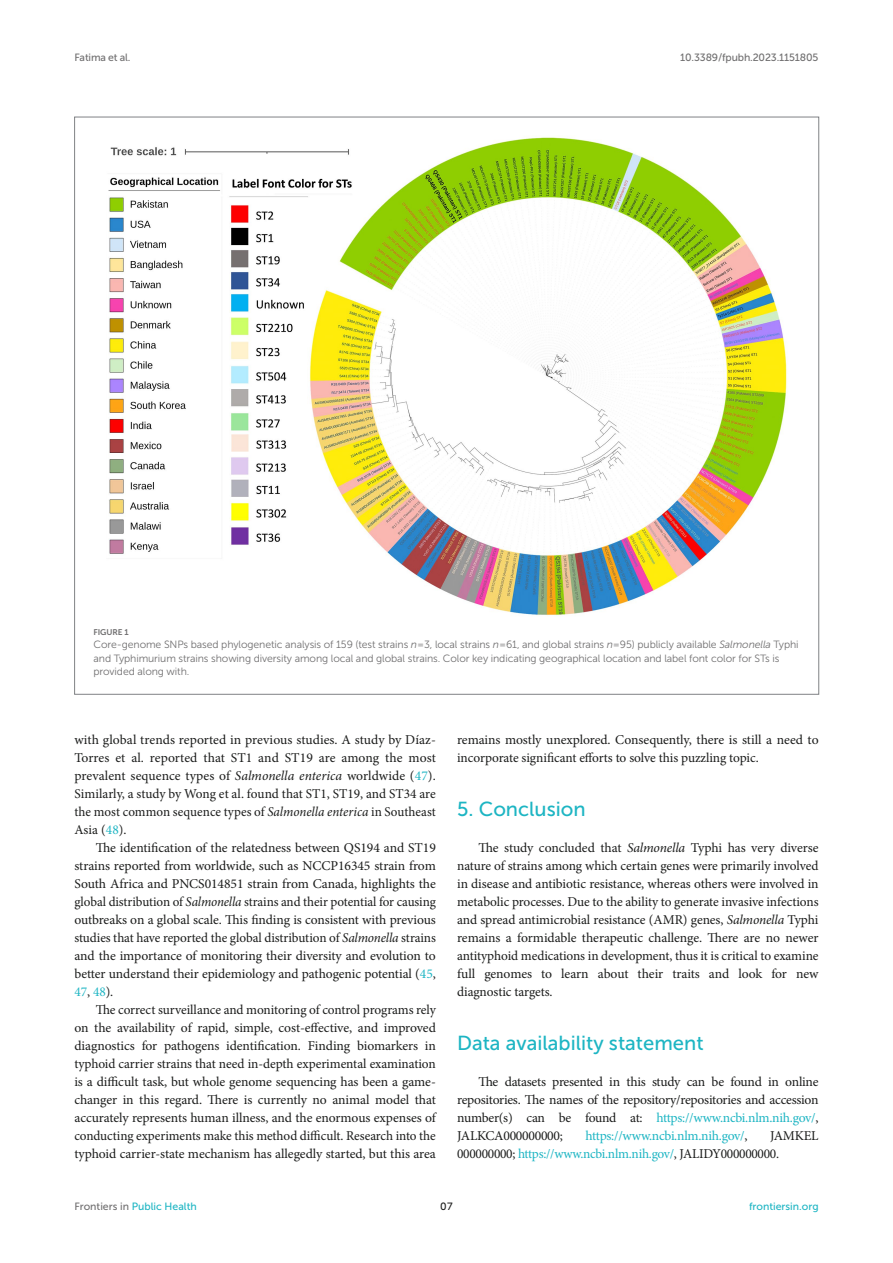
<style>
.page{position:relative;width:893px;height:1263px;background:#fff}
.page>*{position:absolute;margin:0;border:0;box-sizing:border-box;transform-origin:0 0}
.HEAD_1{font:20.25px "Museo Sans 500";color:#1db5c3}
.TEXT{font:13.5px/18px "Minion Pro";letter-spacing:-.005em;color:#1b1c1b;text-align:justify}
.TEXT_FLUSH{font:13.5px/18px "Minion Pro";letter-spacing:-.02em;color:#1b1c1b;text-align:justify}
.TEXT_FLUSH-2{font:13.5px "Minion Pro";letter-spacing:-.025em;color:#1db5c3}
.FIG_LEG{font:10.5px/13.5px "Museo Sans 300";letter-spacing:-.01em;color:#706f70}
.t1{font:10.5px "Museo Sans 500";color:#1db5c3}
.t2{font:10.5px "Museo Sans 500";letter-spacing:-.015em;color:#706f70}
.t3{font:10.5px "Museo Sans 500";color:#1b1c1b}
.FIG_HD{font:8.25px "Museo Sans 700";letter-spacing:-.01em;color:#706f70}
.s1{font-style:italic}
.s2{color:#1db5c3}
.s3{color:#1b1c1b}
.s4{color:#706f70}
</style>
<div class="page">
<img style="left:108px;top:137px;width:679px;height:479px">
<p class="t2" style="left:74px;top:51px;width:58px">Fatima et al.</p>
<p class="t2" style="left:680px;top:51px;width:140px">10.3389/fpubh.2023.1151805</p>
<p class="FIG_HD" style="left:94px;top:627px;width:37px">FIGURE 1</p>
<p class="FIG_LEG" style="left:94px;top:638px;width:707px">Core-genome SNPs based phylogenetic analysis of 159 (test strains <span class="s1">n</span> = 3, local strains <span class="s1">n</span> = 61, and global strains <span class="s1">n</span> = 95) publicly available <span class="s1">Salmonella</span> Typhi and Typhimurium strains showing diversity among local and global strains. Color key indicating geographical location and label font color for STs is provided along with.</p>
<p class="TEXT" style="left:74px;top:731px;width:363px">with global trends reported in previous studies. A study by Díaz-Torres et al. reported that ST1 and ST19 are among the most prevalent sequence types of <span class="s1">Salmonella enterica</span> worldwide (<span class="s2">47</span>).<br>Similarly, a study by Wong et al. found that ST1, ST19, and ST34 are the most common sequence types of <span class="s1">Salmonella enterica</span> in Southeast Asia (<span class="s2">48</span>).</p>
<p class="TEXT" style="left:74px;top:839px;width:363px;text-indent:21px">The identification of the relatedness between QS194 and ST19 strains reported from worldwide, such as NCCP16345 strain from South Africa and PNCS014851 strain from Canada, highlights the global distribution of <span class="s1">Salmonella</span> strains and their potential for causing outbreaks on a global scale. This finding is consistent with previous studies that have reported the global distribution of <span class="s1">Salmonella</span> strains and the importance of monitoring their diversity and evolution to better understand their epidemiology and pathogenic potential (<span class="s2">45</span>, <span class="s2">47</span>, <span class="s2">48</span>).</p>
<p class="TEXT" style="left:74px;top:1001px;width:363px;text-indent:21px">The correct surveillance and monitoring of control programs rely on the availability of rapid, simple, cost-effective, and improved diagnostics for pathogens identification. Finding biomarkers in typhoid carrier strains that need in-depth experimental examination is a difficult task, but whole genome sequencing has been a game&shy;changer in this regard. There is currently no animal model that accurately represents human illness, and the enormous expenses of conducting experiments make this method difficult. Research into the typhoid carrier-state mechanism has allegedly started, but this area</p>
<p class="TEXT" style="left:457px;top:731px;width:363px">remains mostly unexplored. Consequently, there is still a need to incorporate significant efforts to solve this puzzling topic.</p>
<p class="HEAD_1" style="left:457px;top:798px;width:130px">5. Conclusion</p>
<p class="TEXT_FLUSH" style="left:457px;top:839px;width:363px;text-indent:21px">The study concluded that <span class="s1">Salmonella</span> Typhi has very diverse nature of strains among which certain genes were primarily involved in disease and antibiotic resistance, whereas others were involved in metabolic processes. Due to the ability to generate invasive infections and spread antimicrobial resistance (AMR) genes, <span class="s1">Salmonella</span> Typhi remains a formidable therapeutic challenge. There are no newer antityphoid medications in development, thus it is critical to examine full genomes to learn about their traits and look for new diagnostic targets.</p>
<p class="HEAD_1" style="left:457px;top:1032px;width:248px">Data availability statement</p>
<p class="TEXT_FLUSH" style="left:457px;top:1073px;width:363px;text-indent:21px">The datasets presented in this study can be found in online repositories. The names of the repository/repositories and accession number(s) can be found at: <span class="s2">https://www.ncbi.nlm.nih.gov/</span>, JALKCA000000000;</p>
<p class="TEXT_FLUSH-2" style="left:585px;top:1127px;width:164px">https://www.ncbi.nlm.nih.gov/<span class="s3">,</span></p>
<p class="TEXT_FLUSH" style="left:457px;top:1127px;width:363px;text-indent:313px">JAMKEL<br>000000000; <span class="s2">https://www.ncbi.nlm.nih.gov/</span>, JALIDY000000000.</p>
<p class="t1" style="left:74px;top:1200px;width:124px"><span class="s4">Frontiers in</span> Public Health</p>
<p class="t3" style="left:440px;top:1200px;width:14px">07</p>
<p class="t1" style="left:749px;top:1200px;width:71px">frontiersin.org</p>
</div>
